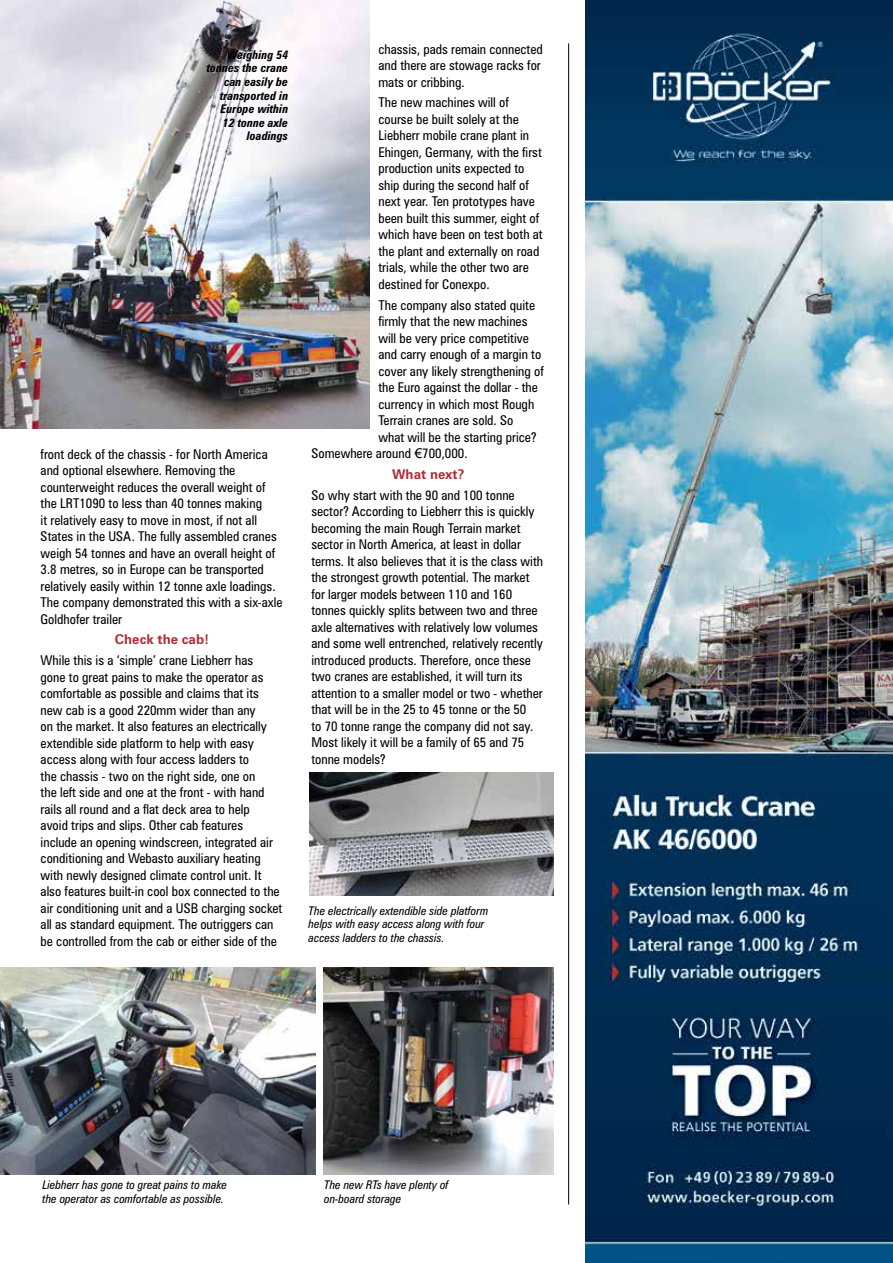
<style>
.page{position:relative;width:893px;height:1263px;background:#fff}
.page>*{position:absolute;margin:0;border:0;box-sizing:border-box;transform-origin:0 0}
.t1{font:condensed 13.5px/16.5px "Zurich BT";color:#000}
.t2{font:700 13.5px "Zurich BT";color:#b22a37}
.t3{font:italic condensed 12px/13.5px "Zurich BT";color:#000}
.t4{font:italic 700 condensed 12px/13.5px "Zurich BT";color:#000;text-align:right}
.s1{font-family:"Arial";font-stretch:normal}
</style>
<div class="page">
<img style="left:324px;top:967px;width:230px;height:208px">
<img style="left:309px;top:772px;width:245px;height:124px">
<img style="left:1px;top:0;width:369px;height:429px">
<img style="left:0;top:967px;width:315px;height:207px">
<hr style="left:568px;top:43px;width:1px;height:1161px;background:#000">
<img style="left:586px;top:0;width:307px;height:1263px">
<p class="t4" style="left:207px;top:48px;width:83px">Weighing 54 tonnes the crane can easily be transported in<br>Europe within<br>12 tonne axle loadings</p>
<p class="t1" style="left:41px;top:445px;width:243px">front deck of the chassis - for North America and optional elsewhere. Removing the counterweight reduces the overall weight of the LRT1090 to less than 40 tonnes making<br>it relatively easy to move in most, if not all States in the USA. The fully assembled cranes weigh 54 tonnes and have an overall height of 3.8 metres, so in Europe can be transported relatively easily within 12 tonne axle loadings.<br>The company demonstrated this with a six-axle Goldhofer trailer</p>
<p class="t2" style="left:115px;top:631px;width:96px">Check the cab!</p>
<p class="t1" style="left:41px;top:652px;width:243px">While this is a ‘simple’ crane Liebherr has<br>gone to great pains to make the operator as comfortable as possible and claims that its new cab is a good 220mm wider than any<br>on the market. It also features an electrically extendible side platform to help with easy access along with four access ladders to<br>the chassis - two on the right side, one on<br>the left side and one at the front - with hand rails all round and a flat deck area to help<br>avoid trips and slips. Other cab features include an opening windscreen, integrated air conditioning and Webasto auxiliary heating with newly designed climate control unit. It also features built-in cool box connected to the air conditioning unit and a USB charging socket all as standard equipment. The outriggers can be controlled from the cab or either side of the</p>
<p class="t1" style="left:378px;top:41px;width:166px">chassis, pads remain connected and there are stowage racks for mats or cribbing.</p>
<p class="t1" style="left:378px;top:94px;width:166px">The new machines will of course be built solely at the<br>Liebherr mobile crane plant in<br>Ehingen, Germany, with the first production units expected to ship during the second half of next year. Ten prototypes have been built this summer, eight of which have been on test both at the plant and externally on road trials, while the other two are destined for Conexpo.</p>
<p class="t1" style="left:378px;top:296px;width:158px">The company also stated quite</p>
<p class="t1" style="left:378px;top:313px;width:151px">firmly that the new machines</p>
<p class="t1" style="left:378px;top:329px;width:152px">will be very price competitive</p>
<p class="t1" style="left:378px;top:346px;width:164px">and carry enough of a margin to</p>
<p class="t1" style="left:378px;top:362px;width:167px">cover any likely strengthening of</p>
<p class="t1" style="left:378px;top:379px;width:161px">the Euro against the dollar - the</p>
<p class="t1" style="left:378px;top:395px;width:157px">currency in which most Rough</p>
<p class="t1" style="left:378px;top:412px;width:137px">Terrain cranes are sold. So</p>
<p class="t1" style="left:378px;top:428px;width:159px">what will be the starting price?</p>
<p class="t1" style="left:311px;top:445px;width:158px">Somewhere around <span class="s1">€</span>700,000.</p>
<p class="t2" style="left:392px;top:466px;width:74px">What next?</p>
<p class="t1" style="left:311px;top:486px;width:233px">So why start with the 90 and 100 tonne sector? According to Liebherr this is quickly becoming the main Rough Terrain market sector in North America, at least in dollar terms. It also believes that it is the class with the strongest growth potential. The market for larger models between 110 and 160 tonnes quickly splits between two and three axle alternatives with relatively low volumes and some well entrenched, relatively recently introduced products. Therefore, once these two cranes are established, it will turn its attention to a smaller model or two - whether that will be in the 25 to 45 tonne or the 50<br>to 70 tonne range the company did not say.<br>Most likely it will be a family of 65 and 75 tonne models?</p>
<p class="t3" style="left:309px;top:904px;width:181px">The electrically extendible side platform helps with easy access along with four access ladders to the chassis.</p>
<p class="t3" style="left:43px;top:1178px;width:186px">Liebherr has gone to great pains to make the operator as comfortable as possible.</p>
<p class="t3" style="left:324px;top:1178px;width:126px">The new RTs have plenty of on-board storage</p>
</div>
